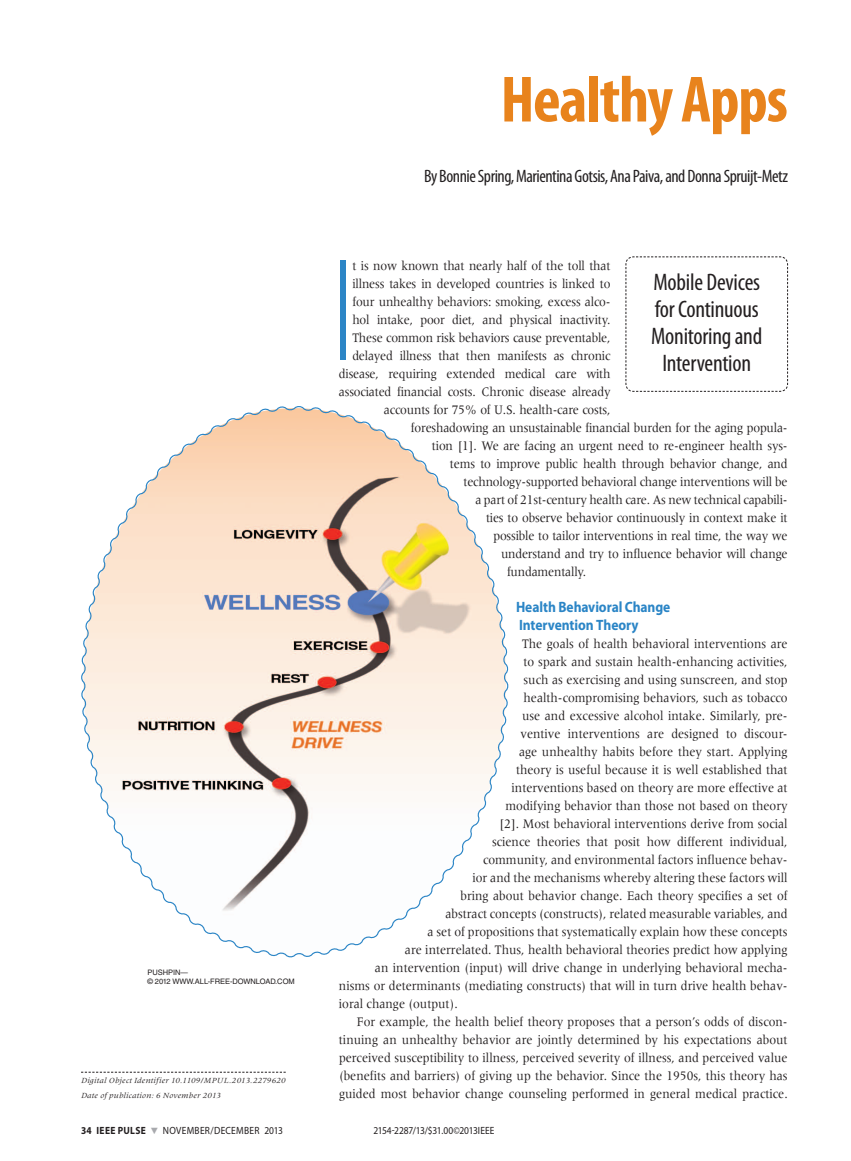
<style>
.page{position:relative;width:851px;height:1161px;background:#fff}
.page>*{position:absolute;margin:0;border:0;box-sizing:border-box;transform-origin:0 0}
.t1{font:300 condensed 147px "Myriad Pro";color:#2b85c6;scale:.9 1}
.t2{font:700 condensed 66px "Myriad Pro";letter-spacing:-.02em;color:#e8831c}
.t3{font:condensed 24px/27px "Myriad Pro";letter-spacing:-.01em;color:#231f20;text-align:center}
.t4{font:condensed 18px "Myriad Pro";letter-spacing:-.025em;color:#231f20}
.t5{font:700 15px/18px "Myriad Pro";letter-spacing:-.005em;color:#2b85c6;scale:.9 1}
.t6{font:13.5px "Meridien LT Std";color:#231f20;scale:.9 1}
.t7{font:10.5px "Myriad Pro";letter-spacing:.015em;color:#231f20;scale:.9 1}
.t8{font:10.5px "Myriad Pro";letter-spacing:-.005em;color:#231f20;scale:.9 1}
.t9{font:italic 8.1px/15px "Meridien LT Std";letter-spacing:.02em;color:#231f20;scale:1.11 1}
.t10{font:7.5px/9px "Helvetica LT Std";letter-spacing:-.005em;color:#231f20}
.s1{font-weight:700}
.s2{color:#a8a9ad}
</style>
<div class="page">
<svg style="left:625px;top:256px;width:163px;height:136px"></svg>
<svg style="left:81px;top:1072px;width:205px;height:1px"></svg>
<svg style="left:81px;top:406px;width:428px;height:552px"></svg>
<h2 class="t2" style="left:500px;top:58px;width:289px">Healthy Apps</h2>
<p class="t10" style="left:147px;top:968px;width:149px">PUSHPIN—<br>© 2012 WWW.ALL-FREE-DOWNLOAD.COM</p>
<p class="t9" style="left:81px;top:1073px;width:186px">Digital Object Identifier 10.1109/MPUL.2013.2279620<br>Date of publication: 6 November 2013</p>
<h3 class="t4" style="left:424px;top:165px;width:365px">By Bonnie Spring, Marientina Gotsis, Ana Paiva, and Donna Spruijt-Metz</h3>
<h1 class="t1" style="left:332px;top:225px;width:26px">I</h1>
<p class="t6" style="left:352px;top:258px;width:288px">t is now known that nearly half of the toll that</p>
<h3 class="t3" style="left:651px;top:269px;width:113px">Mobile Devices for Continuous<br>Monitoring and<br>Intervention</h3>
<p class="t6" style="left:352px;top:276px;width:288px">illness takes in developed countries is linked to</p>
<p class="t6" style="left:352px;top:294px;width:288px">four unhealthy behaviors: smoking, excess alco-</p>
<p class="t6" style="left:352px;top:312px;width:288px">hol intake, poor diet, and physical inactivity.</p>
<p class="t6" style="left:352px;top:330px;width:288px">These common risk behaviors cause preventable,</p>
<p class="t6" style="left:352px;top:348px;width:288px">delayed illness that then manifests as chronic</p>
<p class="t6" style="left:339px;top:366px;width:303px">disease, requiring extended medical care with</p>
<p class="t6" style="left:339px;top:384px;width:303px">associated financial costs. Chronic disease already</p>
<p class="t6" style="left:384px;top:402px;width:253px">accounts for 75% of U.S. health-care costs,</p>
<p class="t6" style="left:411px;top:420px;width:420px">foreshadowing an unsustainable financial burden for the aging popula-</p>
<p class="t6" style="left:432px;top:438px;width:396px">tion [1]. We are facing an urgent need to re-engineer health sys-</p>
<p class="t6" style="left:450px;top:456px;width:376px">tems to improve public health through behavior change, and</p>
<p class="t6" style="left:463px;top:474px;width:361px">technology-supported behavioral change interventions will be</p>
<p class="t6" style="left:475px;top:492px;width:348px">a part of 21st-century health care. As new technical capabili-</p>
<p class="t6" style="left:486px;top:510px;width:336px">ties to observe behavior continuously in context make it</p>
<p class="t6" style="left:493px;top:528px;width:328px">possible to tailor interventions in real time, the way we</p>
<p class="t6" style="left:501px;top:546px;width:320px">understand and try to influence behavior will change</p>
<p class="t6" style="left:507px;top:564px;width:90px">fundamentally.</p>
<p class="t5" style="left:516px;top:597px;width:173px">Health Behavioral Change<br>Intervention Theory</p>
<p class="t6" style="left:522px;top:636px;width:296px">The goals of health behavioral interventions are</p>
<p class="t6" style="left:523px;top:654px;width:295px">to spark and sustain health-enhancing activities,</p>
<p class="t6" style="left:523px;top:672px;width:295px">such as exercising and using sunscreen, and stop</p>
<p class="t6" style="left:523px;top:690px;width:295px">health-compromising behaviors, such as tobacco</p>
<p class="t6" style="left:522px;top:708px;width:296px">use and excessive alcohol intake. Similarly, pre-</p>
<p class="t6" style="left:520px;top:726px;width:298px">ventive interventions are designed to discour-</p>
<p class="t6" style="left:519px;top:744px;width:300px">age unhealthy habits before they start. Applying</p>
<p class="t6" style="left:516px;top:762px;width:303px">theory is useful because it is well established that</p>
<p class="t6" style="left:511px;top:780px;width:308px">interventions based on theory are more effective at</p>
<p class="t6" style="left:505px;top:798px;width:315px">modifying behavior than those not based on theory</p>
<p class="t6" style="left:499px;top:816px;width:321px">[2]. Most behavioral interventions derive from social</p>
<p class="t6" style="left:492px;top:834px;width:330px">science theories that posit how different individual,</p>
<p class="t6" style="left:483px;top:852px;width:340px">community, and environmental factors influence behav-</p>
<p class="t6" style="left:472px;top:870px;width:351px">ior and the mechanisms whereby altering these factors will</p>
<p class="t6" style="left:460px;top:888px;width:365px">bring about behavior change. Each theory specifies a set of</p>
<p class="t6" style="left:445px;top:906px;width:381px">abstract concepts (constructs), related measurable variables, and</p>
<p class="t6" style="left:427px;top:924px;width:402px">a set of propositions that systematically explain how these concepts</p>
<p class="t6" style="left:405px;top:942px;width:426px">are interrelated. Thus, health behavioral theories predict how applying</p>
<p class="t6" style="left:375px;top:960px;width:460px">an intervention (input) will drive change in underlying behavioral mecha-</p>
<p class="t6" style="left:339px;top:978px;width:500px">nisms or determinants (mediating constructs) that will in turn drive health behav-</p>
<p class="t6" style="left:339px;top:996px;width:134px">ioral change (output).</p>
<p class="t6" style="left:357px;top:1014px;width:480px">For example, the health belief theory proposes that a person’s odds of discon-</p>
<p class="t6" style="left:339px;top:1032px;width:500px">tinuing an unhealthy behavior are jointly determined by his expectations about</p>
<p class="t6" style="left:339px;top:1050px;width:500px">perceived susceptibility to illness, perceived severity of illness, and perceived value</p>
<p class="t6" style="left:339px;top:1068px;width:500px">(benefits and barriers) of giving up the behavior. Since the 1950s, this theory has</p>
<p class="t6" style="left:339px;top:1086px;width:500px">guided most behavior change counseling performed in general medical practice.</p>
<p class="t7" style="left:81px;top:1124px;width:226px"><span class="s1">34 ieee pulse</span> <span class="s2">▼</span> NOVEMBER/DECEMBER 2013</p>
<p class="t8" style="left:373px;top:1124px;width:136px">2154-2287/13/$31.00©2013IEEE</p>
</div>
